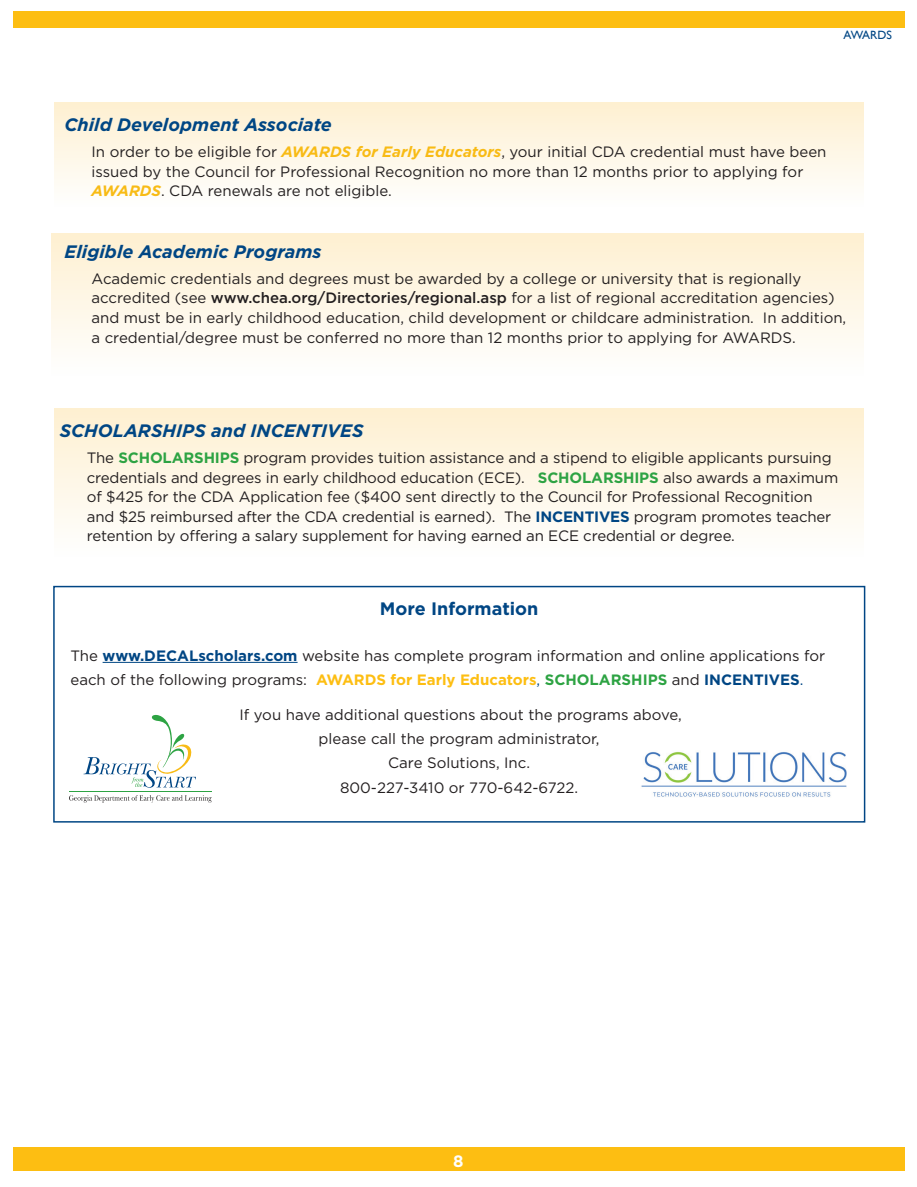
<style>
.page{position:relative;width:917px;height:1187px;background:#fff}
.page>*{position:absolute;margin:0;border:0;box-sizing:border-box;transform-origin:0 0}
.t1{font:italic 700 18px "Gotham";color:#004684}
.t2{font:700 18px "Gotham";color:#004684}
.t3{font:700 16.5px "Gotham";color:#fff}
.t4{font:15px/19.5px "Gotham";color:#231f20}
.t5{font:12px "Gill Sans";color:#004684}
.s1{font-weight:700;font-style:italic;color:#f8bb15}
.s2{font-weight:500}
.s3{font-weight:700;color:#2da343}
.s4{font-weight:700;color:#004684}
.s5{font-weight:700;color:#fdbe12}
.s6{color:#004684}
</style>
<div class="page">
<div style="left:13px;top:1146px;width:891px;height:24px;background:#fdbe12"></div>
<div style="left:13px;top:11px;width:891px;height:16px;background:#fdbe12"></div>
<div style="left:54px;top:102px;width:809px;height:104px;background:linear-gradient(to bottom,#fef0d1,#fefefd)"></div>
<div style="left:51px;top:233px;width:812px;height:142px;background:linear-gradient(to bottom,#fef0d1,#fefefd)"></div>
<div style="left:54px;top:407px;width:809px;height:149px;background:linear-gradient(to bottom,#feefd0,#fefefe)"></div>
<hr style="left:103px;top:662px;width:194px;height:1px;background:#004684">
<hr style="left:69px;top:791px;width:142px;height:1px;background:#2da343">
<svg style="left:83px;top:714px;width:113px;height:73px"></svg>
<svg style="left:69px;top:795px;width:143px;height:7px"></svg>
<img style="left:641px;top:751px;width:205px;height:46px">
<div style="left:53px;top:585px;width:812px;height:237px;border:2px solid #004684"></div>
<p class="t5" style="left:843px;top:28px;width:50px">AWARDS</p>
<p class="t1" style="left:64px;top:113px;width:269px">Child Development Associate</p>
<p class="t4" style="left:91px;top:142px;width:736px">In order to be eligible for <span class="s1">AWARDS for Early Educators</span>, your initial CDA credential must have been issued by the Council for Professional Recognition no more than 12 months prior to applying for<br><span class="s1">AWARDS</span>. CDA renewals are not eligible.</p>
<p class="t1" style="left:64px;top:239px;width:258px">Eligible Academic Programs</p>
<p class="t4" style="left:91px;top:268px;width:756px">Academic credentials and degrees must be awarded by a college or university that is regionally accredited (see <span class="s2">www.chea.org/Directories/regional.asp</span> for a list of regional accreditation agencies) and must be in early childhood education, child development or childcare administration. In addition, a credential/degree must be conferred no more than 12 months prior to applying for AWARDS.</p>
<p class="t1" style="left:60px;top:419px;width:305px">SCHOLARSHIPS and INCENTIVES</p>
<p class="t4" style="left:87px;top:448px;width:752px">The <span class="s3">SCHOLARSHIPS</span> program provides tuition assistance and a stipend to eligible applicants pursuing credentials and degrees in early childhood education (ECE). <span class="s3">SCHOLARSHIPS</span> also awards a maximum of $425 for the CDA Application fee ($400 sent directly to the Council for Professional Recognition and $25 reimbursed after the CDA credential is earned). The <span class="s4">INCENTIVES</span> program promotes teacher retention by offering a salary supplement for having earned an ECE credential or degree.</p>
<p class="t2" style="left:380px;top:597px;width:160px">More Information</p>
<p class="t4" style="left:70px;top:643px;width:756px;line-height:24px">The <span class="s4">www.DECALscholars.com</span> website has complete program information and online applications for each of the following programs: <span class="s5">AWARDS for Early Educators</span><span class="s6">,</span> <span class="s3">SCHOLARSHIPS</span> and <span class="s4">INCENTIVES</span><span class="s6">.</span></p>
<p class="t4" style="left:239px;top:702px;width:443px;line-height:24px;text-align:center">If you have additional questions about the programs above, please call the program administrator,<br>Care Solutions, Inc.</p>
<p class="t4" style="left:340px;top:777px;width:240px">800-227-3410 or 770-642-6722.</p>
<p class="t3" style="left:453px;top:1149px;width:12px">8</p>
</div>
